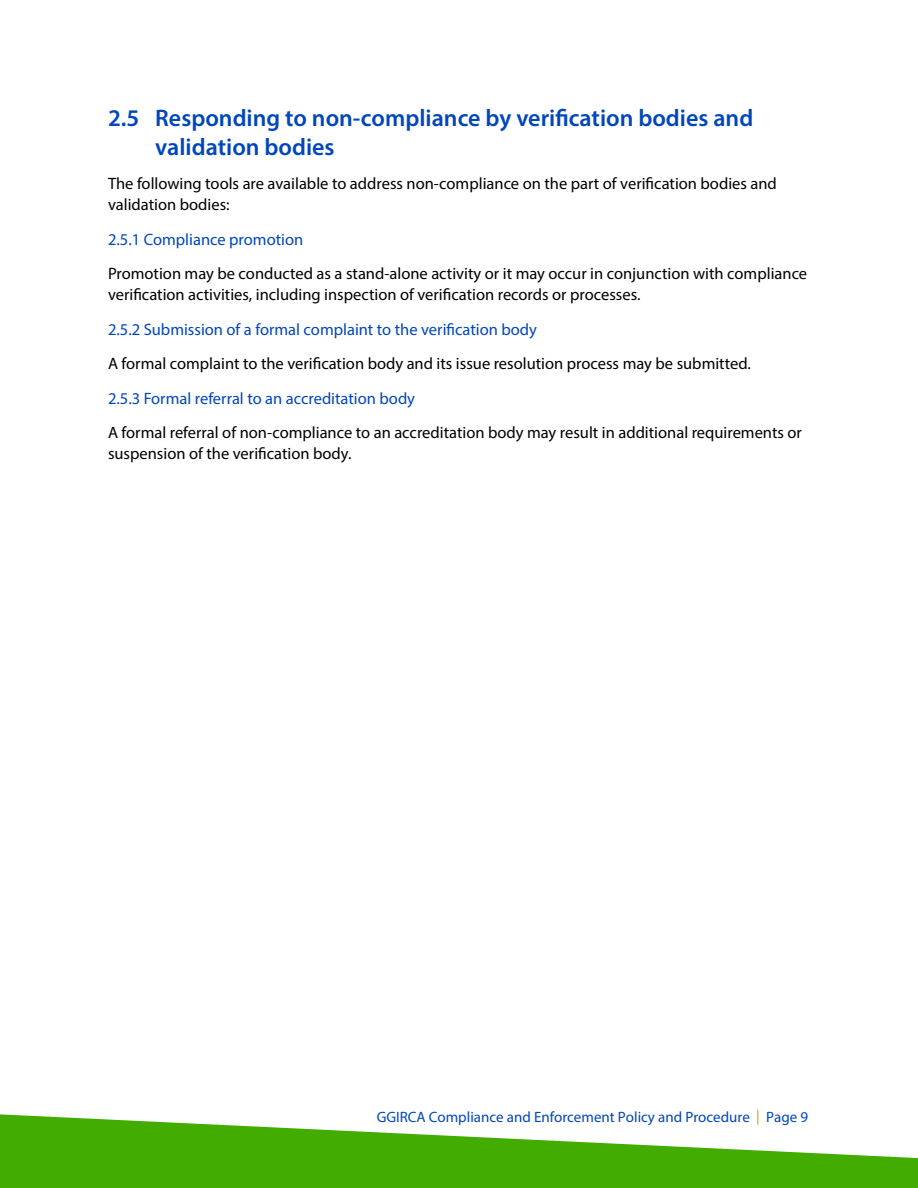
<style>
.page{position:relative;width:918px;height:1188px;background:#fff}
.page>*{position:absolute;margin:0;border:0;box-sizing:border-box;transform-origin:0 0}
.t1{font:600 24px/28.8px "Myriad Pro";color:#0046bc}
.t2{font:16.5px/21px "Myriad Pro";color:#000}
.t3{font:16.5px "Myriad Pro";color:#0046bc}
.t4{font:15px "Myriad Pro";color:#0046bc}
.s1{color:#df9a00}
</style>
<div class="page">
<svg style="left:0;top:1114px;width:918px;height:74px;fill:#42ac01"></svg>
<h1 class="t1" style="left:155px;top:103px;width:600px;text-indent:-47px">2.5 Responding to non-compliance by verification bodies and validation bodies</h1>
<p class="t2" style="left:108px;top:173px;width:670px">The following tools are available to address non-compliance on the part of verification bodies and validation bodies:</p>
<p class="t3" style="left:108px;top:229px;width:197px">2.5.1 Compliance promotion</p>
<p class="t2" style="left:108px;top:263px;width:701px">Promotion may be conducted as a stand-alone activity or it may occur in conjunction with compliance verification activities, including inspection of verification records or processes.</p>
<p class="t3" style="left:108px;top:319px;width:431px">2.5.2 Submission of a formal complaint to the verification body</p>
<p class="t2" style="left:108px;top:353px;width:644px">A formal complaint to the verification body and its issue resolution process may be submitted.</p>
<p class="t3" style="left:108px;top:388px;width:309px">2.5.3 Formal referral to an accreditation body</p>
<p class="t2" style="left:108px;top:422px;width:696px">A formal referral of non-compliance to an accreditation body may result in additional requirements or suspension of the verification body.</p>
<p class="t4" style="left:377px;top:1108px;width:433px">GGIRCA Compliance and Enforcement Policy and Procedure <span class="s1">|</span> Page 9</p>
</div>
